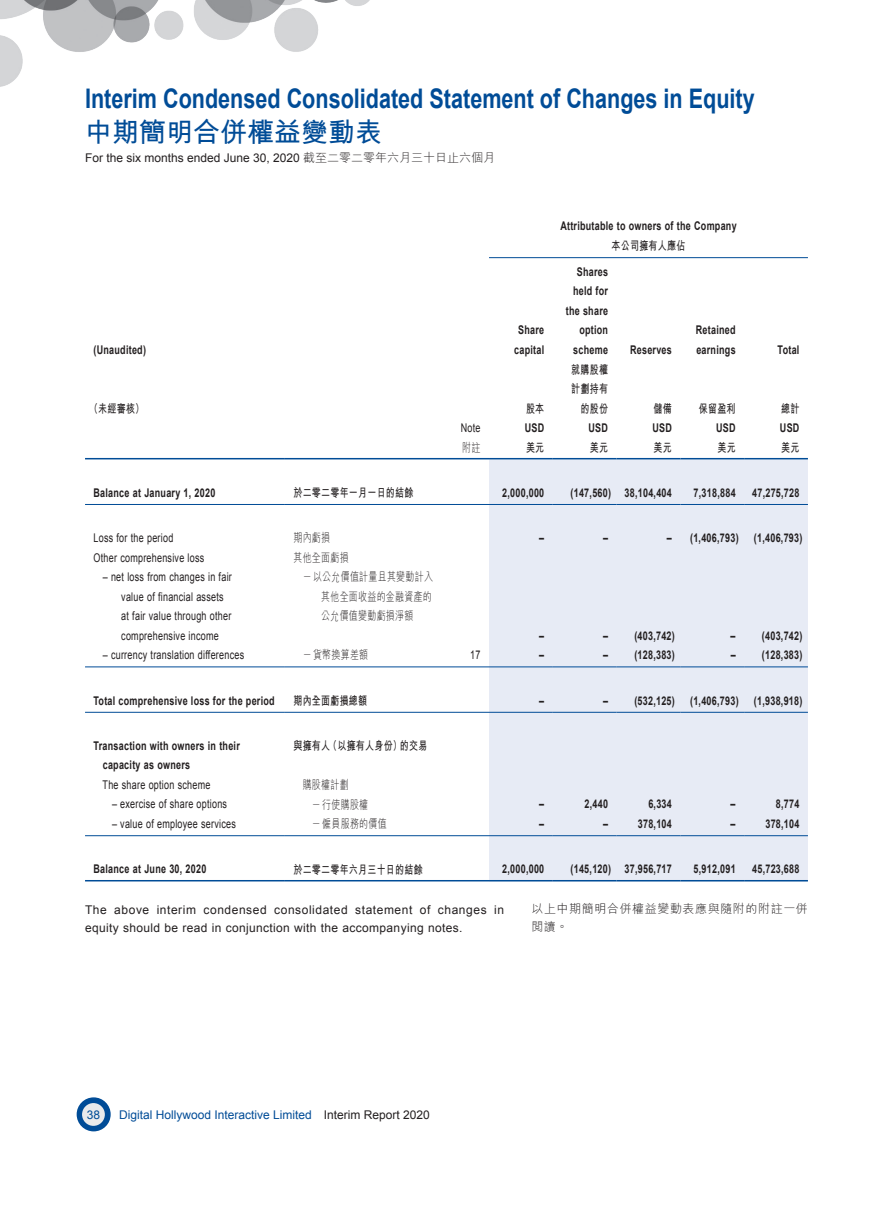
<style>
.page{position:relative;width:893px;height:1212px;background:#fff}
.page>*{position:absolute;margin:0;border:0;box-sizing:border-box;transform-origin:0 0}
.t1{font:700 27px "Arial";color:#004c97;scale:.8 1}
.t2{font:700 27px "M Hei HK";color:#004c97}
.t3{font:700 12px/19.5px "Arial";letter-spacing:.03em;color:#231f20;scale:.75 1}
.t4{font:12px/19.5px "Arial";letter-spacing:.03em;color:#231f20;scale:.75 1}
.t5{font:12px/18px "Arial";letter-spacing:.03em;color:#231f20}
.t6{font:700 12px/19.5px "M Hei HK";letter-spacing:.03em;color:#231f20;text-align:right;scale:.75 1}
.t7{font:300 12px/19.5px "M Hei HK";letter-spacing:.03em;color:#231f20;text-align:justify;scale:.75 1}
.t8{font:12px "Arial";color:#004c97}
.t9{font:12px "Arial";color:#231f20}
.t10{font:300 12px/18px "M Hei HK";letter-spacing:.05em;color:#231f20}
.s1{font-family:"M Hei HK";font-weight:300}
.s2{color:#231f20}
</style>
<div class="page">
<img style="left:0;top:0;width:808px;height:882px">
<div style="left:77px;top:1098px;width:33px;height:32px;background:#004c97;border-radius:50%"></div>
<div style="left:77px;top:1097px;width:34px;height:34px;border:2px solid #004c97;border-radius:50%"></div>
<div style="left:82px;top:1103px;width:23px;height:23px;background:#e9eaeb;border-radius:50%"></div>
<div style="left:489px;top:459px;width:319px;height:421px;background:#e7ebf5"></div>
<hr style="left:489px;top:257px;width:319px;height:1px;background:#004c97">
<hr style="left:85px;top:458px;width:200px;height:1px;background:#004c97">
<hr style="left:285px;top:458px;width:170px;height:1px;background:#004c97">
<hr style="left:455px;top:458px;width:34px;height:1px;background:#004c97">
<hr style="left:489px;top:458px;width:64px;height:1px;background:#004c97">
<hr style="left:553px;top:458px;width:64px;height:1px;background:#004c97">
<hr style="left:617px;top:458px;width:63px;height:1px;background:#004c97">
<hr style="left:680px;top:458px;width:64px;height:1px;background:#004c97">
<hr style="left:744px;top:458px;width:64px;height:1px;background:#004c97">
<hr style="left:85px;top:504px;width:200px;height:1px;background:#004c97">
<hr style="left:285px;top:504px;width:170px;height:1px;background:#004c97">
<hr style="left:455px;top:504px;width:34px;height:1px;background:#004c97">
<hr style="left:489px;top:504px;width:64px;height:1px;background:#004c97">
<hr style="left:553px;top:504px;width:64px;height:1px;background:#004c97">
<hr style="left:617px;top:504px;width:63px;height:1px;background:#004c97">
<hr style="left:680px;top:504px;width:64px;height:1px;background:#004c97">
<hr style="left:744px;top:504px;width:64px;height:1px;background:#004c97">
<hr style="left:85px;top:666px;width:200px;height:1px;background:#004c97">
<hr style="left:285px;top:666px;width:170px;height:1px;background:#004c97">
<hr style="left:455px;top:666px;width:34px;height:1px;background:#004c97">
<hr style="left:489px;top:666px;width:64px;height:1px;background:#004c97">
<hr style="left:553px;top:666px;width:64px;height:1px;background:#004c97">
<hr style="left:617px;top:666px;width:63px;height:1px;background:#004c97">
<hr style="left:680px;top:666px;width:64px;height:1px;background:#004c97">
<hr style="left:744px;top:666px;width:64px;height:1px;background:#004c97">
<hr style="left:85px;top:712px;width:200px;height:1px;background:#004c97">
<hr style="left:285px;top:712px;width:170px;height:1px;background:#004c97">
<hr style="left:455px;top:712px;width:34px;height:1px;background:#004c97">
<hr style="left:489px;top:712px;width:64px;height:1px;background:#004c97">
<hr style="left:553px;top:712px;width:64px;height:1px;background:#004c97">
<hr style="left:617px;top:712px;width:63px;height:1px;background:#004c97">
<hr style="left:680px;top:712px;width:64px;height:1px;background:#004c97">
<hr style="left:744px;top:712px;width:64px;height:1px;background:#004c97">
<hr style="left:85px;top:835px;width:200px;height:1px;background:#004c97">
<hr style="left:285px;top:835px;width:170px;height:1px;background:#004c97">
<hr style="left:455px;top:835px;width:34px;height:1px;background:#004c97">
<hr style="left:489px;top:835px;width:64px;height:1px;background:#004c97">
<hr style="left:553px;top:835px;width:64px;height:1px;background:#004c97">
<hr style="left:617px;top:835px;width:63px;height:1px;background:#004c97">
<hr style="left:680px;top:835px;width:64px;height:1px;background:#004c97">
<hr style="left:744px;top:835px;width:64px;height:1px;background:#004c97">
<hr style="left:85px;top:880px;width:200px;height:1px;background:#004c97">
<hr style="left:285px;top:880px;width:170px;height:1px;background:#004c97">
<hr style="left:455px;top:880px;width:34px;height:1px;background:#004c97">
<hr style="left:489px;top:880px;width:64px;height:1px;background:#004c97">
<hr style="left:553px;top:880px;width:64px;height:1px;background:#004c97">
<hr style="left:617px;top:880px;width:63px;height:1px;background:#004c97">
<hr style="left:680px;top:880px;width:64px;height:1px;background:#004c97">
<hr style="left:744px;top:880px;width:64px;height:1px;background:#004c97">
<h1 class="t1" style="left:85px;top:80px;width:839px">Interim Condensed Consolidated Statement of Changes in Equity</h1>
<h1 class="t2" style="left:85px;top:113px;width:298px">中期簡明合併權益變動表</h1>
<p class="t9" style="left:85px;top:150px;width:412px">For the six months ended June 30, 2020 <span class="s1">截至二零二零年六月三十日止六個月</span></p>
<p class="t3" style="left:560px;top:217px;width:237px">Attributable to owners of the Company</p>
<p class="t6" style="left:612px;top:235px;width:100px">本公司擁有人應佔</p>
<p class="t3" style="left:94px;top:340px;width:72px">(Unaudited)</p>
<p class="t3" style="left:514px;top:320px;width:42px;text-align:center">Share capital</p>
<p class="t3" style="left:566px;top:262px;width:58px;text-align:right">Shares held for the share option scheme</p>
<p class="t3" style="left:630px;top:340px;width:57px">Reserves</p>
<p class="t3" style="left:696px;top:320px;width:55px">Retained earnings</p>
<p class="t3" style="left:778px;top:340px;width:31px">Total</p>
<p class="t6" style="left:89px;top:397px;width:75px">（未經審核）</p>
<p class="t6" style="left:526px;top:397px;width:26px">股本</p>
<p class="t6" style="left:571px;top:358px;width:51px">就購股權計劃持有的股份</p>
<p class="t6" style="left:654px;top:397px;width:26px">儲備</p>
<p class="t6" style="left:699px;top:397px;width:51px">保留盈利</p>
<p class="t6" style="left:781px;top:397px;width:26px">總計</p>
<p class="t4" style="left:461px;top:418px;width:28px">Note</p>
<p class="t3" style="left:525px;top:418px;width:28px">USD</p>
<p class="t3" style="left:589px;top:418px;width:28px">USD</p>
<p class="t3" style="left:652px;top:418px;width:28px">USD</p>
<p class="t3" style="left:716px;top:418px;width:28px">USD</p>
<p class="t3" style="left:780px;top:418px;width:28px">USD</p>
<p class="t7" style="left:462px;top:437px;width:26px">附註</p>
<p class="t6" style="left:526px;top:436px;width:26px">美元</p>
<p class="t6" style="left:590px;top:436px;width:26px">美元</p>
<p class="t6" style="left:654px;top:436px;width:26px">美元</p>
<p class="t6" style="left:717px;top:436px;width:26px">美元</p>
<p class="t6" style="left:781px;top:436px;width:26px">美元</p>
<p class="t3" style="left:94px;top:483px;width:164px">Balance at January 1, 2020</p>
<p class="t6" style="left:293px;top:482px;width:162px">於二零二零年一月一日的結餘</p>
<p class="t3" style="left:502px;top:483px;width:58px">2,000,000</p>
<p class="t3" style="left:571px;top:483px;width:137px">(147,560) 38,104,404</p>
<p class="t3" style="left:694px;top:483px;width:58px">7,318,884</p>
<p class="t3" style="left:752px;top:483px;width:65px">47,275,728</p>
<p class="t4" style="left:94px;top:528px;width:108px">Loss for the period</p>
<p class="t7" style="left:293px;top:528px;width:51px">期內虧損</p>
<p class="t3" style="left:539px;top:528px;width:8px">–</p>
<p class="t3" style="left:603px;top:528px;width:8px">–</p>
<p class="t3" style="left:667px;top:528px;width:97px">– (1,406,793)</p>
<p class="t3" style="left:754px;top:528px;width:66px">(1,406,793)</p>
<p class="t4" style="left:94px;top:548px;width:149px">Other comprehensive loss</p>
<p class="t7" style="left:293px;top:547px;width:75px">其他全面虧損</p>
<p class="t4" style="left:121px;top:567px;width:149px;text-indent:-18px">– net loss from changes in fair value of financial assets at fair value through other comprehensive income</p>
<p class="t7" style="left:321px;top:567px;width:151px;text-indent:-19px">－以公允價值計量且其變動計入其他全面收益的金融資產的公允價值變動虧損淨額</p>
<p class="t3" style="left:539px;top:626px;width:8px">–</p>
<p class="t3" style="left:603px;top:626px;width:97px">– (403,742)</p>
<p class="t3" style="left:731px;top:626px;width:97px">– (403,742)</p>
<p class="t4" style="left:103px;top:645px;width:190px">– currency translation differences</p>
<p class="t7" style="left:303px;top:645px;width:89px">－貨幣換算差額</p>
<p class="t4" style="left:470px;top:645px;width:15px">17</p>
<p class="t3" style="left:539px;top:645px;width:8px">–</p>
<p class="t3" style="left:603px;top:645px;width:97px">– (128,383)</p>
<p class="t3" style="left:731px;top:645px;width:97px">– (128,383)</p>
<p class="t3" style="left:94px;top:691px;width:243px">Total comprehensive loss for the period</p>
<p class="t6" style="left:293px;top:689px;width:100px">期內全面虧損總額</p>
<p class="t3" style="left:539px;top:691px;width:8px">–</p>
<p class="t3" style="left:603px;top:691px;width:97px">– (532,125)</p>
<p class="t3" style="left:690px;top:691px;width:66px">(1,406,793)</p>
<p class="t3" style="left:754px;top:691px;width:66px">(1,938,918)</p>
<p class="t3" style="left:103px;top:736px;width:184px;text-indent:-9px">Transaction with owners in their capacity as owners</p>
<p class="t6" style="left:293px;top:735px;width:180px">與擁有人（以擁有人身份）的交易</p>
<p class="t4" style="left:103px;top:775px;width:145px">The share option scheme</p>
<p class="t7" style="left:303px;top:775px;width:63px">購股權計劃</p>
<p class="t4" style="left:112px;top:795px;width:155px">– exercise of share options</p>
<p class="t7" style="left:312px;top:794px;width:77px">－行使購股權</p>
<p class="t3" style="left:539px;top:795px;width:8px">–</p>
<p class="t3" style="left:585px;top:795px;width:33px">2,440</p>
<p class="t3" style="left:648px;top:795px;width:33px">6,334</p>
<p class="t3" style="left:731px;top:795px;width:8px">–</p>
<p class="t3" style="left:776px;top:795px;width:33px">8,774</p>
<p class="t4" style="left:112px;top:814px;width:167px">– value of employee services</p>
<p class="t7" style="left:312px;top:814px;width:101px">－僱員服務的價值</p>
<p class="t3" style="left:539px;top:814px;width:8px">–</p>
<p class="t3" style="left:603px;top:814px;width:8px">–</p>
<p class="t3" style="left:638px;top:814px;width:47px">378,104</p>
<p class="t3" style="left:731px;top:814px;width:8px">–</p>
<p class="t3" style="left:765px;top:814px;width:47px">378,104</p>
<p class="t3" style="left:94px;top:859px;width:152px">Balance at June 30, 2020</p>
<p class="t6" style="left:293px;top:858px;width:174px">於二零二零年六月三十日的結餘</p>
<p class="t3" style="left:502px;top:859px;width:58px">2,000,000</p>
<p class="t3" style="left:571px;top:859px;width:137px">(145,120) 37,956,717</p>
<p class="t3" style="left:694px;top:859px;width:58px">5,912,091</p>
<p class="t3" style="left:752px;top:859px;width:65px">45,723,688</p>
<p class="t5" style="left:85px;top:901px;width:420px">The above interim condensed consolidated statement of changes in equity should be read in conjunction with the accompanying notes.</p>
<p class="t10" style="left:531px;top:899px;width:278px">以上中期簡明合併權益變動表應與隨附的附註一併閱讀。</p>
<p class="t8" style="left:87px;top:1107px;width:15px">38</p>
<p class="t8" style="left:119px;top:1107px;width:312px">Digital Hollywood Interactive Limited <span class="s2">Interim Report 2020</span></p>
</div>
